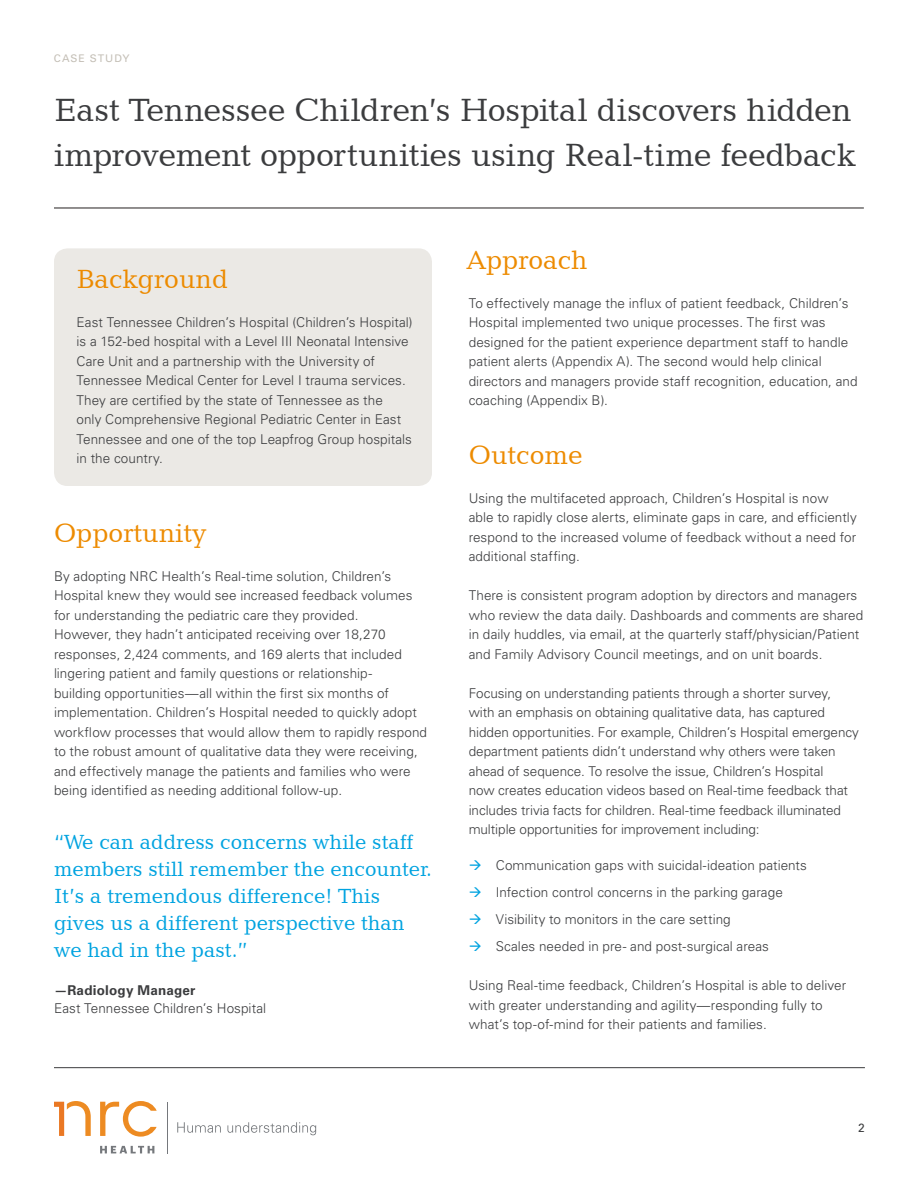
<style>
.page{position:relative;width:918px;height:1188px;background:#fff}
.page>*{position:absolute;margin:0;border:0;box-sizing:border-box;transform-origin:0 0}
.t1{font:33px/45px "Candida BT";letter-spacing:-.01em;color:#3b3c3e}
.t2{font:27px "Candida BT";color:#ed8b00}
.t3{font:21px/27px "Candida BT";color:#00a3e0}
.t4{font:300 13.5px/19.5px "Univers LT Std";letter-spacing:.005em;color:#3b3c3e}
.List_Heading{font:700 13.5px "Univers LT Std";letter-spacing:.015em;color:#3b3c3e}
.t5{font:12px "Univers LT Std";color:#3b3c3e}
.t6{font:10.5px "Univers LT Std";letter-spacing:.1em;color:#c4bfb6}
</style>
<div class="page">
<div style="left:54px;top:248px;width:378px;height:238px;background:#ebe9e5;border-radius:14px"></div>
<hr style="left:54px;top:1067px;width:811px;height:1px;background:#3b3c3e">
<svg style="left:100px;top:1146px;width:54px;height:7px"></svg>
<svg style="left:100px;top:1101px;width:57px;height:36px"></svg>
<svg style="left:54px;top:1101px;width:37px;height:35px"></svg>
<svg style="left:177px;top:1122px;width:44px;height:11px"></svg>
<svg style="left:227px;top:1122px;width:89px;height:13px"></svg>
<hr style="left:167px;top:1102px;width:1px;height:51px;background:#75787c">
<hr style="left:54px;top:208px;width:810px;height:1px;background:#231f20">
<p class="t6" style="left:54px;top:52px;width:77px">CASE STUDY</p>
<p class="t1" style="left:54px;top:87px;width:803px">East Tennessee Children’s Hospital discovers hidden improvement opportunities using Real-time feedback</p>
<h1 class="t2" style="left:76px;top:262px;width:153px">Background</h1>
<p class="t4" style="left:76px;top:312px;width:338px">East Tennessee Children’s Hospital (Children’s Hospital) is a 152-bed hospital with a Level III Neonatal Intensive Care Unit and a partnership with the University of Tennessee Medical Center for Level I trauma services.<br>They are certified by the state of Tennessee as the<br>only Comprehensive Regional Pediatric Center in East Tennessee and one of the top Leapfrog Group hospitals in the country.</p>
<h1 class="t2" style="left:54px;top:515px;width:154px">Opportunity</h1>
<p class="t4" style="left:54px;top:566px;width:375px">By adopting NRC Health’s Real-time solution, Children’s Hospital knew they would see increased feedback volumes for understanding the pediatric care they provided.<br>However, they hadn’t anticipated receiving over 18,270 responses, 2,424 comments, and 169 alerts that included lingering patient and family questions or relationship-<br>building opportunities—all within the first six months of implementation. Children’s Hospital needed to quickly adopt workflow processes that would allow them to rapidly respond to the robust amount of qualitative data they were receiving, and effectively manage the patients and families who were being identified as needing additional follow-up.</p>
<p class="t3" style="left:54px;top:828px;width:380px">“We can address concerns while staff members still remember the encounter.<br>It’s a tremendous difference! This gives us a different perspective than we had in the past.”</p>
<p class="List_Heading" style="left:54px;top:982px;width:143px">—Radiology Manager</p>
<p class="t4" style="left:54px;top:999px;width:214px">East Tennessee Children’s Hospital</p>
<h1 class="t2" style="left:467px;top:242px;width:122px">Approach</h1>
<p class="t4" style="left:469px;top:293px;width:390px">To effectively manage the influx of patient feedback, Children’s Hospital implemented two unique processes. The first was designed for the patient experience department staff to handle patient alerts (Appendix A). The second would help clinical directors and managers provide staff recognition, education, and coaching (Appendix B).</p>
<h1 class="t2" style="left:469px;top:437px;width:115px">Outcome</h1>
<p class="t4" style="left:469px;top:488px;width:390px">Using the multifaceted approach, Children’s Hospital is now able to rapidly close alerts, eliminate gaps in care, and efficiently respond to the increased volume of feedback without a need for additional staffing.</p>
<p class="t4" style="left:469px;top:585px;width:396px">There is consistent program adoption by directors and managers who review the data daily. Dashboards and comments are shared in daily huddles, via email, at the quarterly staff/physician/Patient and Family Advisory Council meetings, and on unit boards.</p>
<p class="t4" style="left:469px;top:683px;width:392px">Focusing on understanding patients through a shorter survey, with an emphasis on obtaining qualitative data, has captured hidden opportunities. For example, Children’s Hospital emergency department patients didn’t understand why others were taken ahead of sequence. To resolve the issue, Children’s Hospital<br>now creates education videos based on Real-time feedback that includes trivia facts for children. Real-time feedback illuminated multiple opportunities for improvement including:</p>
<p class="t4" style="left:496px;top:855px;width:313px">Communication gaps with suicidal-ideation patients</p>
<p class="t4" style="left:496px;top:882px;width:289px">Infection control concerns in the parking garage</p>
<p class="t4" style="left:496px;top:909px;width:237px">Visibility to monitors in the care setting</p>
<p class="t4" style="left:496px;top:936px;width:275px">Scales needed in pre- and post-surgical areas</p>
<p class="t4" style="left:469px;top:975px;width:379px">Using Real-time feedback, Children’s Hospital is able to deliver with greater understanding and agility—responding fully to what’s top-of-mind for their patients and families.</p>
<p class="t5" style="left:858px;top:1120px;width:8px">2</p>
</div>
